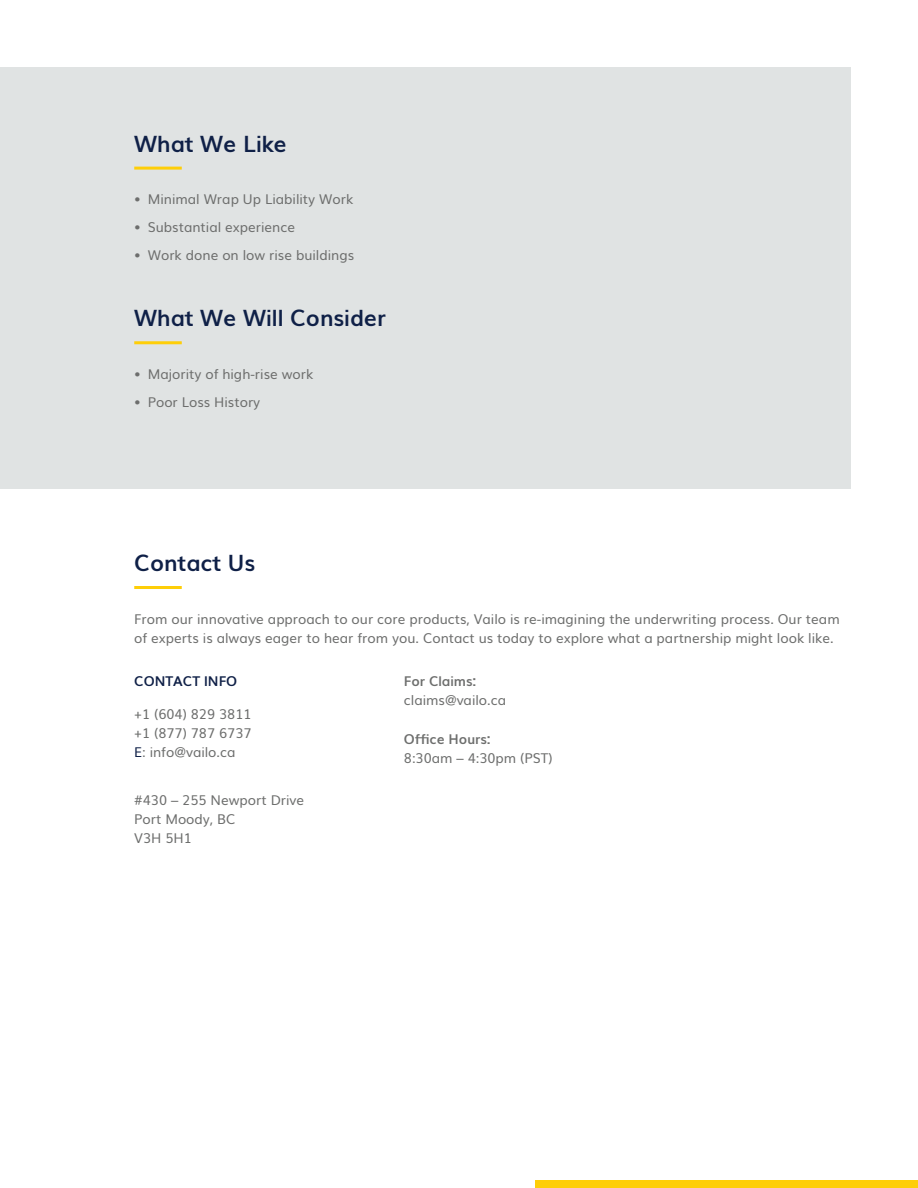
<style>
.page{position:relative;width:918px;height:1188px;background:#fff}
.page>*{position:absolute;margin:0;border:0;box-sizing:border-box;transform-origin:0 0}
.t1{font:700 22.5px "Muli";color:#0f2047}
.t2{font:13.5px/18.9px "Muli";color:#6d6e6d}
.t3{font:700 13.5px "Muli";color:#6d6e6d}
.t4{font:700 13.5px "Muli";color:#0f2047}
.s1{color:#0f2047}
</style>
<div class="page">
<div style="left:0;top:68px;width:850px;height:421px;background:#e0e3e3"></div>
<hr style="left:134px;top:167px;width:48px;height:3px;background:#fece08">
<hr style="left:134px;top:341px;width:48px;height:3px;background:#fece08">
<div style="left:535px;top:1180px;width:383px;height:8px;background:#fece08"></div>
<hr style="left:134px;top:586px;width:48px;height:3px;background:#fece08">
<h1 class="t1" style="left:134px;top:125px;width:154px">What We Like</h1>
<p class="t2" style="left:134px;top:189px;width:221px">• Minimal Wrap Up Liability Work</p>
<p class="t2" style="left:134px;top:217px;width:162px">• Substantial experience</p>
<p class="t2" style="left:134px;top:245px;width:221px">• Work done on low rise buildings</p>
<h1 class="t1" style="left:134px;top:300px;width:253px">What We Will Consider</h1>
<p class="t2" style="left:134px;top:364px;width:181px">• Majority of high-rise work</p>
<p class="t2" style="left:134px;top:392px;width:128px">• Poor Loss History</p>
<h1 class="t1" style="left:134px;top:545px;width:122px">Contact Us</h1>
<p class="t2" style="left:134px;top:608px;width:707px">From our innovative approach to our core products, Vailo is re-imagining the underwriting process. Our team of experts is always eager to hear from you. Contact us today to explore what a partnership might look like.</p>
<p class="t4" style="left:134px;top:670px;width:105px">CONTACT INFO</p>
<p class="t2" style="left:134px;top:703px;width:119px;text-align:justify">+1 (604) 829 3811 +1 (877) 787 6737<br><span class="s1">E</span>: info@vailo.ca</p>
<p class="t3" style="left:404px;top:670px;width:74px">For Claims:</p>
<p class="t2" style="left:404px;top:690px;width:104px">claims@vailo.ca</p>
<p class="t3" style="left:404px;top:729px;width:88px">Office Hours:</p>
<p class="t2" style="left:404px;top:748px;width:150px">8:30am – 4:30pm (PST)</p>
<p class="t2" style="left:134px;top:790px;width:172px">#430 – 255 Newport Drive<br>Port Moody, BC<br>V3H 5H1</p>
</div>
